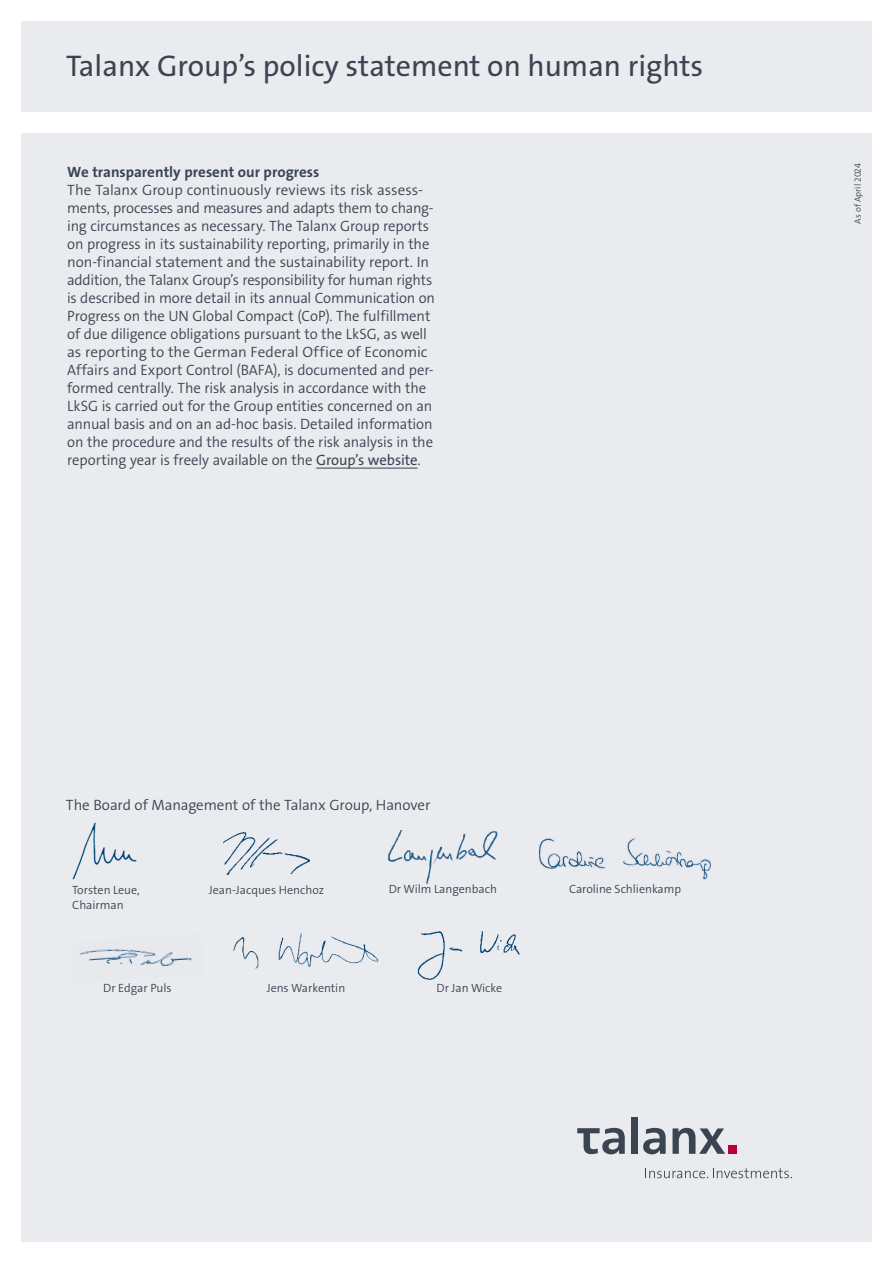
<style>
.page{position:relative;width:893px;height:1263px;background:#fff}
.page>*{position:absolute;margin:0;border:0;box-sizing:border-box;transform-origin:0 0}
.t1{font:30px "The Sans LP5 Plain";color:#3b4552}
.t2{font:15px/18px "The Sans LP4 Se Lig";letter-spacing:-.01em;color:#3b4552}
.t3{font:15px "The Sans LP7 Bld";color:#3b4552}
.t4{font:12px "The Sans LP4 Se Lig";color:#3b4552}
.t5{font:9px "The Sans LP4 Se Lig";letter-spacing:-.005em;color:#3b4552}
.s1{font-family:"The Sans LP5 Plain"}
</style>
<div class="page">
<div style="left:21px;top:133px;width:851px;height:1109px;background:#e9ebef"></div>
<hr style="left:316px;top:468px;width:102px;height:1px;background:#3b4552">
<img style="left:538px;top:838px;width:173px;height:42px">
<img style="left:72px;top:822px;width:65px;height:58px">
<img style="left:388px;top:830px;width:110px;height:55px">
<img style="left:223px;top:832px;width:87px;height:43px">
<img style="left:233px;top:933px;width:146px;height:36px">
<img style="left:79px;top:949px;width:113px;height:18px">
<img style="left:417px;top:931px;width:103px;height:49px">
<div style="left:21px;top:21px;width:851px;height:91px;background:#e9ebef"></div>
<div style="left:729px;top:1145px;width:8px;height:9px;background:#b90039"></div>
<svg style="left:672px;top:1128px;width:53px;height:26px"></svg>
<svg style="left:643px;top:1128px;width:23px;height:26px"></svg>
<div style="left:631px;top:1117px;width:7px;height:37px;background:#3b4552"></div>
<svg style="left:577px;top:1128px;width:48px;height:26px"></svg>
<svg style="left:645px;top:1168px;width:147px;height:10px"></svg>
<h1 class="t1" style="left:66px;top:46px;width:639px">Talanx Group’s policy statement on human rights</h1>
<p class="t3" style="left:67px;top:162px;width:254px">We transparently present our progress</p>
<p class="t2" style="left:67px;top:181px;width:369px">The Talanx Group continuously reviews its risk assess&shy;ments, processes and measures and adapts them to chang&shy;ing circumstances as necessary. The Talanx Group reports on progress in its sustainability reporting, primarily in the non-financial statement and the sustainability report. In addition, the Talanx Group’s responsibility for human rights is described in more detail in its annual Communication on Progress on the UN Global Compact (CoP). The fulfillment of due diligence obligations pursuant to the LkSG, as well as reporting to the German Federal Office of Economic Affairs and Export Control (BAFA), is documented and per&shy;formed centrally. The risk analysis in accordance with the LkSG is carried out for the Group entities concerned on an annual basis and on an ad-hoc basis. Detailed information on the procedure and the results of the risk analysis in the reporting year is freely available on the <span class="s1">Group’s website</span>.</p>
<p class="t2" style="left:66px;top:796px;width:366px">The Board of Management of the Talanx Group, Hanover</p>
<p class="t4" style="left:72px;top:882px;width:69px">Torsten Leue,</p>
<p class="t4" style="left:569px;top:881px;width:114px">Caroline Schlienkamp</p>
<p class="t4" style="left:72px;top:897px;width:53px">Chairman</p>
<p class="t4" style="left:209px;top:882px;width:117px">Jean-Jacques Henchoz</p>
<p class="t4" style="left:389px;top:881px;width:110px">Dr Wilm Langenbach</p>
<p class="t4" style="left:103px;top:980px;width:70px">Dr Edgar Puls</p>
<p class="t4" style="left:267px;top:980px;width:80px">Jens Warkentin</p>
<p class="t4" style="left:437px;top:980px;width:67px">Dr Jan Wicke</p>
<p class="t5" style="left:852px;top:224px;width:62px;rotate:-90deg">As of April 2024</p>
</div>
